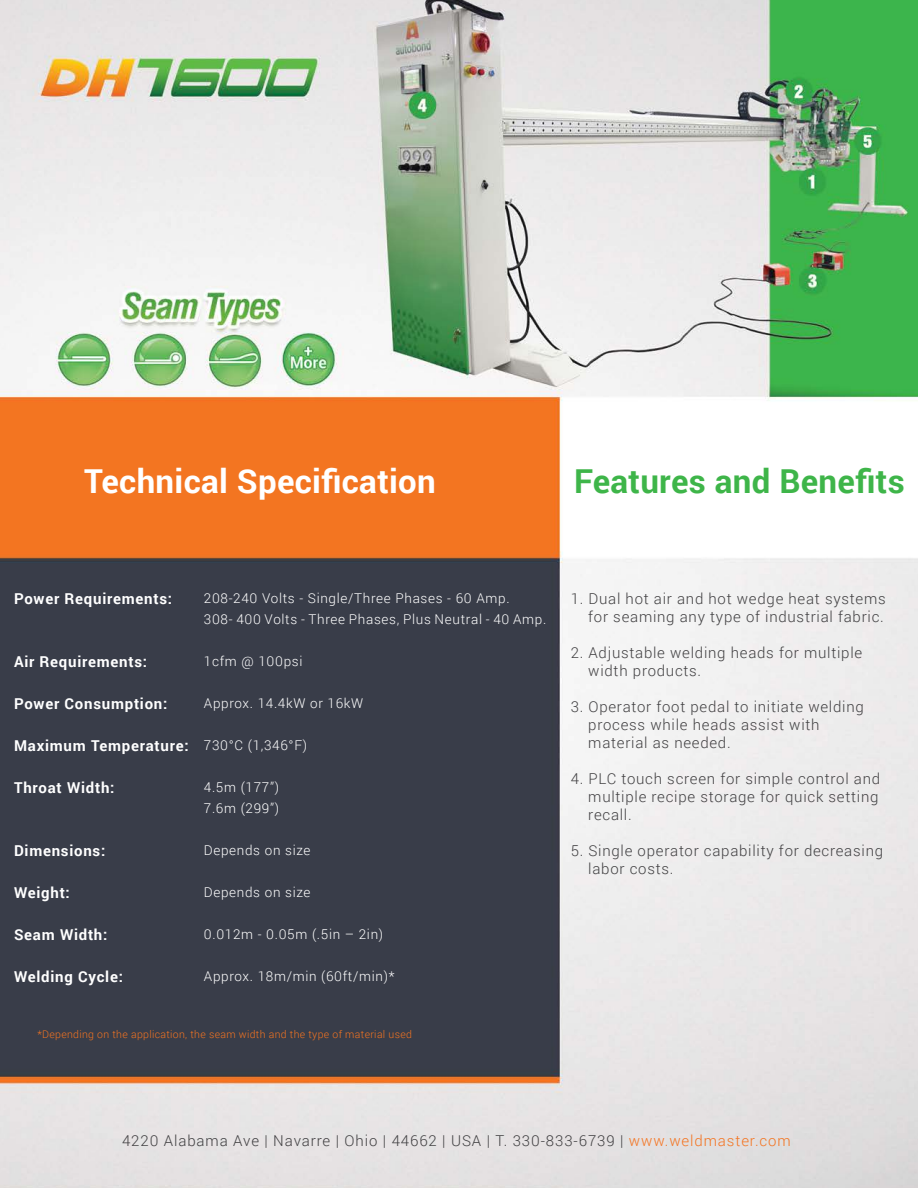
<style>
.page{position:relative;width:918px;height:1188px;background:#fff}
.page>*{position:absolute;margin:0;border:0;box-sizing:border-box;transform-origin:0 0}
.t1{font:700 33px "Roboto";letter-spacing:.01em;color:#fff}
.t2{font:700 33px "Roboto";letter-spacing:.01em;color:#3eb549}
.t3{font:300 15px/18px "Roboto";letter-spacing:.05em;color:#414042}
.t4{font:700 15px "Roboto";letter-spacing:.05em;color:#fff}
.t5{font:300 13.5px "Roboto";letter-spacing:.05em;color:#fff}
.t6{font:300 10.5px "Roboto";letter-spacing:.03em;color:#f47421}
.s1{color:#f47421}
</style>
<div class="page">
<img style="left:0;top:0;width:918px;height:1188px">
<p class="t1" style="left:84px;top:458px;width:353px">Technical Specification</p>
<p class="t2" style="left:574px;top:458px;width:332px">Features and Benefits</p>
<p class="t4" style="left:14px;top:588px;width:160px">Power Requirements:</p>
<p class="t4" style="left:14px;top:651px;width:135px">Air Requirements:</p>
<p class="t4" style="left:14px;top:693px;width:155px">Power Consumption:</p>
<p class="t4" style="left:14px;top:735px;width:176px">Maximum Temperature:</p>
<p class="t4" style="left:14px;top:777px;width:102px">Throat Width:</p>
<p class="t4" style="left:14px;top:840px;width:93px">Dimensions:</p>
<p class="t4" style="left:14px;top:882px;width:57px">Weight:</p>
<p class="t4" style="left:14px;top:924px;width:95px">Seam Width:</p>
<p class="t4" style="left:14px;top:966px;width:110px">Welding Cycle:</p>
<p class="t5" style="left:204px;top:589px;width:307px">208-240 Volts - Single/Three Phases - 60 Amp.</p>
<p class="t5" style="left:204px;top:610px;width:344px">308- 400 Volts - Three Phases, Plus Neutral - 40 Amp.</p>
<p class="t5" style="left:204px;top:652px;width:100px">1cfm @ 100psi</p>
<p class="t5" style="left:204px;top:694px;width:161px">Approx. 14.4kW or 16kW</p>
<p class="t5" style="left:204px;top:736px;width:105px">730°C (1,346°F)</p>
<p class="t5" style="left:204px;top:778px;width:77px">4.5m (177”)</p>
<p class="t5" style="left:204px;top:799px;width:77px">7.6m (299”)</p>
<p class="t5" style="left:204px;top:841px;width:108px">Depends on size</p>
<p class="t5" style="left:204px;top:883px;width:108px">Depends on size</p>
<p class="t5" style="left:204px;top:925px;width:181px">0.012m - 0.05m (.5in – 2in)</p>
<p class="t5" style="left:204px;top:967px;width:192px">Approx. 18m/min (60ft/min)*</p>
<p class="t6" style="left:38px;top:1027px;width:376px">*Depending on the application, the seam width and the type of material used</p>
<p class="t3" style="left:571px;top:589px;width:317px;text-align:right">1. Dual hot air and hot wedge heat systems for seaming any type of industrial fabric.</p>
<p class="t3" style="left:588px;top:643px;width:275px;text-indent:-18px">2. Adjustable welding heads for multiple width products.</p>
<p class="t3" style="left:588px;top:697px;width:277px;text-indent:-18px">3. Operator foot pedal to initiate welding process while heads assist with</p>
<p class="t3" style="left:588px;top:733px;width:144px">material as needed.</p>
<p class="t3" style="left:588px;top:769px;width:293px;text-align:justify;text-indent:-18px">4. PLC touch screen for simple control and multiple recipe storage for quick setting recall.</p>
<p class="t3" style="left:588px;top:841px;width:296px;text-indent:-18px">5. Single operator capability for decreasing labor costs.</p>
<p class="t3" style="left:122px;top:1132px;width:670px">4220 Alabama Ave | Navarre | Ohio | 44662 | USA | T. 330-833-6739 | <span class="s1">www.weldmaster.com</span></p>
</div>
